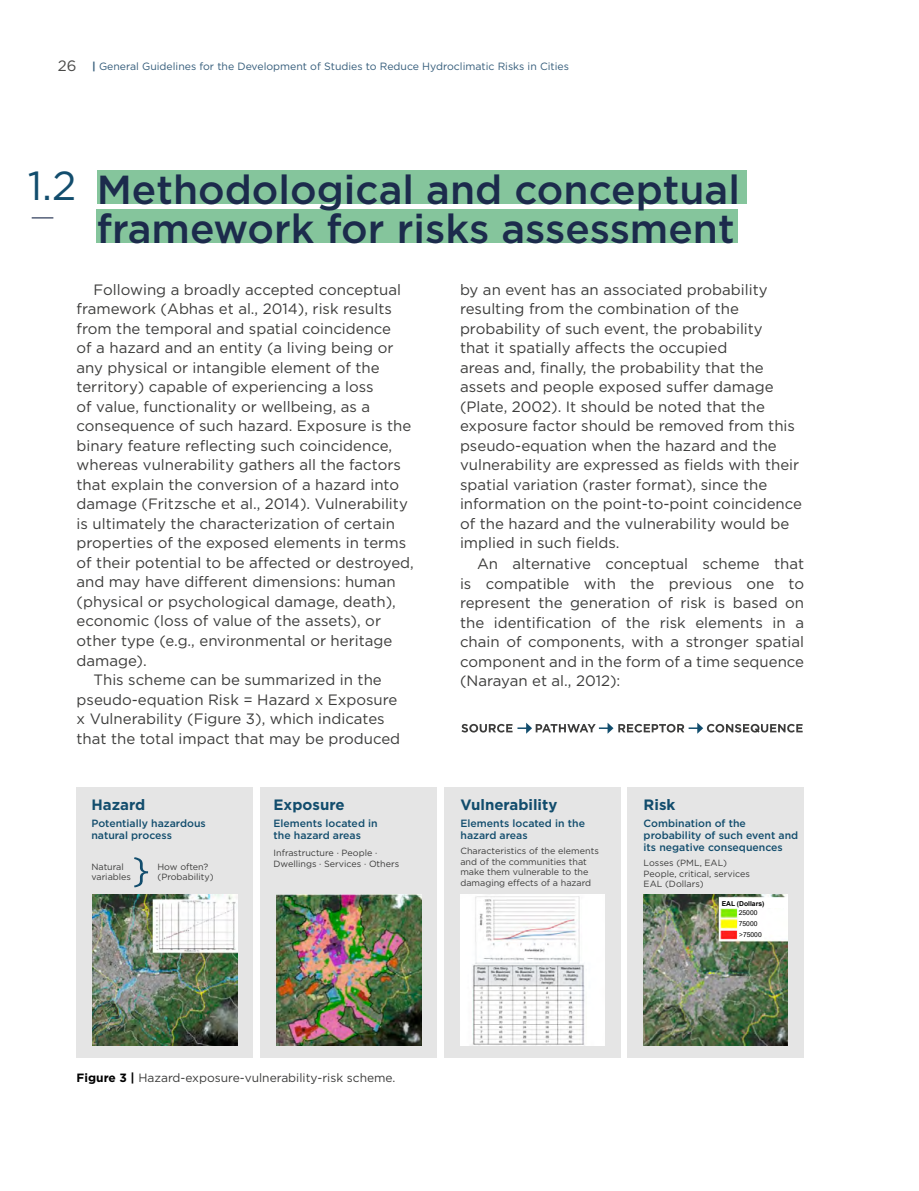
<style>
.page{position:relative;width:919px;height:1191px;background:#fff}
.page>*{position:absolute;margin:0;border:0;box-sizing:border-box;transform-origin:0 0}
.t1{font:500 40.5px/39px "Gotham";color:#1c2b4c;text-align:right}
.t2{font:15px/19.5px "Gotham";color:#3c3c3b}
.t3{font:700 15px "Gotham";color:#124d6d}
.t4{font:12px "Gotham";color:#3c3c3b}
.t5{font:500 10.5px/12px "Gotham";color:#124d6d}
.t6{font:10.5px "Gotham";color:#345c7a}
.t7{font:9px/10.5px "Gotham";color:#3c3c3b}
.t8{font:6.75px/10.9px "Arial";color:#000}
.t9{font:700 6.75px "Arial";color:#000}
.s1{font-size:15px;color:#4a4a49}
.s2{font-weight:700}
.s3{font-weight:400;color:#124d6d}
.s4{font-weight:700;color:#000}
.s5{font-family:"Gotham"}
</style>
<div class="page">
<div style="left:627px;top:787px;width:177px;height:270px;background:#e5e5e5"></div>
<img style="left:643px;top:894px;width:144px;height:151px">
<div style="left:720px;top:898px;width:67px;height:10px;background:#fff"></div>
<div style="left:97px;top:170px;width:649px;height:34px;background:#85c59c"></div>
<div style="left:97px;top:209px;width:641px;height:34px;background:#85c59c"></div>
<svg style="left:32px;top:217px;width:21px;height:1px"></svg>
<svg style="left:461px;top:722px;width:341px;height:11px"></svg>
<div style="left:77px;top:787px;width:176px;height:270px;background:#e5e5e5"></div>
<div style="left:260px;top:787px;width:177px;height:270px;background:#e5e5e5"></div>
<div style="left:444px;top:787px;width:176px;height:270px;background:#e5e5e5"></div>
<img style="left:93px;top:894px;width:144px;height:151px">
<img style="left:277px;top:894px;width:144px;height:151px">
<img style="left:460px;top:894px;width:144px;height:151px">
<div style="left:738px;top:910px;width:22px;height:29px;background:#fff"></div>
<svg style="left:134px;top:857px;width:14px;height:30px"></svg>
<p class="t6" style="left:58px;top:60px;width:512px"><span class="s1">26</span> <span class="s2">|</span> General Guidelines for the Development of Studies to Reduce Hydroclimatic Risks in Cities</p>
<h1 class="t1" style="left:28px;top:170px;width:713px"><span class="s3">1.2</span> Methodological and conceptual framework for risks assessment</h1>
<p class="t2" style="left:94px;top:279px;width:309px">Following a broadly accepted conceptual</p>
<p class="t2" style="left:77px;top:299px;width:317px">framework (Abhas et al., 2014), risk results</p>
<p class="t2" style="left:77px;top:318px;width:316px">from the temporal and spatial coincidence</p>
<p class="t2" style="left:77px;top:338px;width:318px">of a hazard and an entity (a living being or</p>
<p class="t2" style="left:77px;top:357px;width:304px">any physical or intangible element of the</p>
<p class="t2" style="left:77px;top:377px;width:298px">territory) capable of experiencing a loss</p>
<p class="t2" style="left:77px;top:396px;width:295px">of value, functionality or wellbeing, as a</p>
<p class="t2" style="left:77px;top:416px;width:336px">consequence of such hazard. Exposure is the</p>
<p class="t2" style="left:77px;top:435px;width:317px">binary feature reflecting such coincidence,</p>
<p class="t2" style="left:77px;top:455px;width:326px">whereas vulnerability gathers all the factors</p>
<p class="t2" style="left:77px;top:474px;width:324px">that explain the conversion of a hazard into</p>
<p class="t2" style="left:77px;top:494px;width:333px">damage (Fritzsche et al., 2014). Vulnerability</p>
<p class="t2" style="left:77px;top:513px;width:320px">is ultimately the characterization of certain</p>
<p class="t2" style="left:77px;top:533px;width:331px">properties of the exposed elements in terms</p>
<p class="t2" style="left:77px;top:552px;width:339px">of their potential to be affected or destroyed,</p>
<p class="t2" style="left:77px;top:572px;width:320px">and may have different dimensions: human</p>
<p class="t2" style="left:77px;top:591px;width:321px">(physical or psychological damage, death),</p>
<p class="t2" style="left:77px;top:611px;width:306px">economic (loss of value of the assets), or</p>
<p class="t2" style="left:77px;top:630px;width:317px">other type (e.g., environmental or heritage</p>
<p class="t2" style="left:77px;top:650px;width:72px">damage).</p>
<p class="t2" style="left:94px;top:669px;width:290px">This scheme can be summarized in the</p>
<p class="t2" style="left:77px;top:689px;width:322px">pseudo-equation Risk = Hazard x Exposure</p>
<p class="t2" style="left:77px;top:708px;width:310px">x Vulnerability (Figure 3), which indicates</p>
<p class="t2" style="left:77px;top:728px;width:325px">that the total impact that may be produced</p>
<p class="t2" style="left:460px;top:279px;width:343px">by an event has an associated probability resulting from the combination of the probability of such event, the probability<br>that it spatially affects the occupied<br>areas and, finally, the probability that the assets and people exposed suffer damage (Plate, 2002). It should be noted that the exposure factor should be removed from this pseudo-equation when the hazard and the vulnerability are expressed as fields with their spatial variation (raster format), since the information on the point-to-point coincidence of the hazard and the vulnerability would be implied in such fields.</p>
<p class="t2" style="left:460px;top:554px;width:345px;text-align:justify;text-indent:17px">An alternative conceptual scheme that is compatible with the previous one to represent the generation of risk is based on the identification of the risk elements in a chain of components, with a stronger spatial component and in the form of a time sequence (Narayan et al., 2012):</p>
<p class="t3" style="left:91px;top:795px;width:55px">Hazard</p>
<p class="t3" style="left:273px;top:795px;width:73px">Exposure</p>
<p class="t3" style="left:460px;top:795px;width:98px">Vulnerability</p>
<p class="t3" style="left:643px;top:795px;width:33px">Risk</p>
<p class="t5" style="left:91px;top:817px;width:116px">Potentially hazardous natural process</p>
<p class="t5" style="left:273px;top:817px;width:106px">Elements located in the hazard areas</p>
<p class="t5" style="left:460px;top:817px;width:126px">Elements located in the hazard areas</p>
<p class="t5" style="left:643px;top:817px;width:156px">Combination of the probability of such event and its negative consequences</p>
<p class="t7" style="left:91px;top:861px;width:41px">Natural variables</p>
<p class="t7" style="left:273px;top:848px;width:127px">Infrastructure · People ·<br>Dwellings · Services · Others</p>
<p class="t7" style="left:460px;top:845px;width:140px">Characteristics of the elements and of the communities that make them vulnerable to the damaging effects of a hazard</p>
<p class="t7" style="left:643px;top:857px;width:108px">Losses (PML, EAL)<br>People, critical, services<br>EAL (Dollars)</p>
<p class="t7" style="left:157px;top:861px;width:58px">How often? (Probability)</p>
<p class="t4" style="left:77px;top:1070px;width:320px"><span class="s4">Figure 3 |</span> Hazard-exposure-vulnerability-risk scheme.</p>
<p class="t9" style="left:721px;top:898px;width:44px">EAL (Dollars)</p>
<p class="t8" style="left:738px;top:907px;width:24px">25000<br>75000 <span class="s5">&gt;</span>75000</p>
</div>
